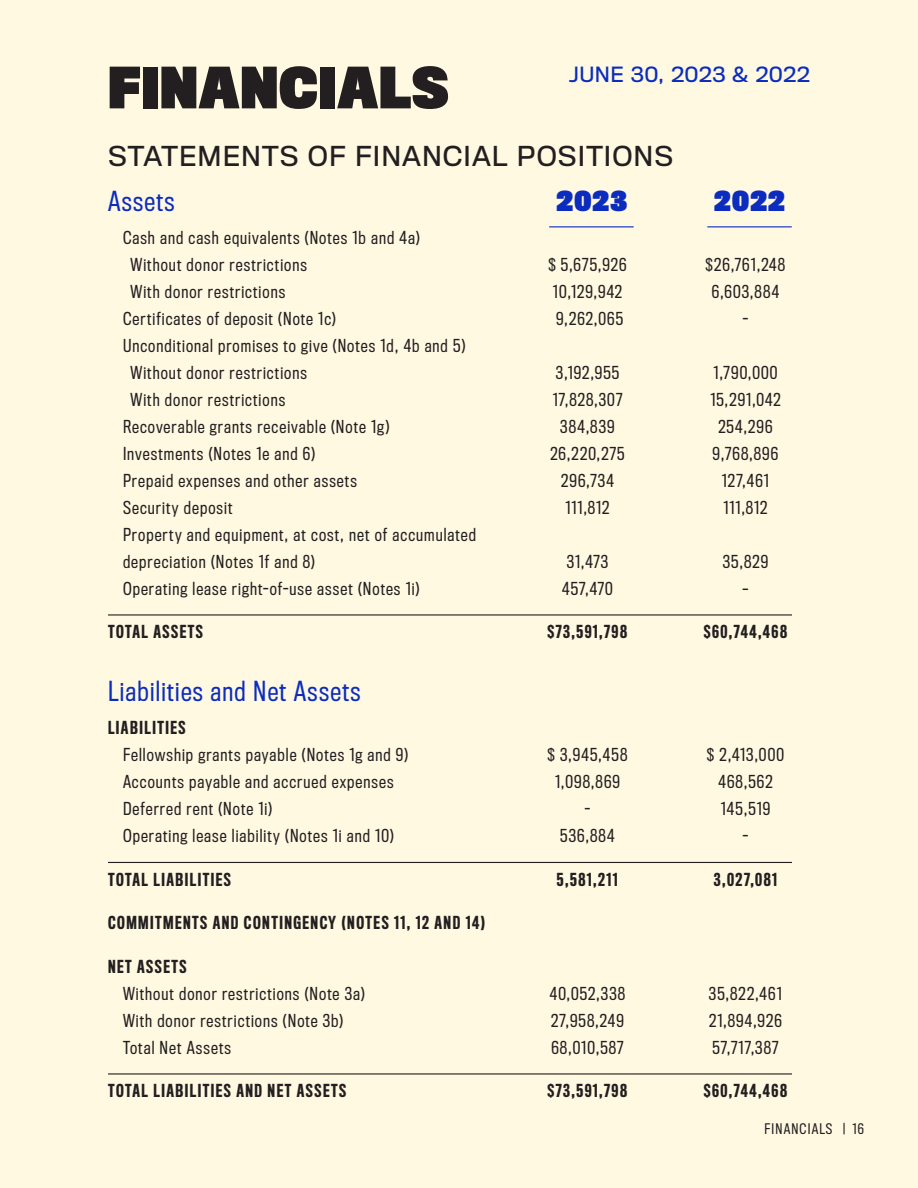
<style>
.page{position:relative;width:918px;height:1188px;background:#fff9e2}
.page>*{position:absolute;margin:0;border:0;box-sizing:border-box;transform-origin:0 0}
.t1{font:900 52.5px "Titling Gothic FB Cond";letter-spacing:.02em;color:#231f20}
.t2{font:25.5px "Titling Gothic FB Normal";letter-spacing:.04em;color:#231f20}
.t3{font:25.5px "Titling Gothic FB Cond";letter-spacing:.05em;color:#0b2cbe}
.t4{font:900 25.5px "Titling Gothic FB Cond";letter-spacing:.05em;color:#0b2cbe}
.t5{font:19.5px "Titling Gothic FB Normal";letter-spacing:.04em;color:#0b2cbe}
.t6{font:16.5px/27px "Titling Gothic FB Cond";letter-spacing:.065em;color:#231f20}
.t7{font:500 16.5px "Titling Gothic FB Comp";letter-spacing:.09em;color:#231f20}
.t8{font:13.5px "Titling Gothic FB Cond";letter-spacing:.09em;color:#231f20}
</style>
<div class="page">
<svg style="left:843px;top:1123px;width:2px;height:11px"></svg>
<hr style="left:108px;top:614px;width:684px;height:2px;background:#231f20">
<hr style="left:108px;top:862px;width:684px;height:1px;background:#231f20">
<hr style="left:108px;top:1073px;width:684px;height:2px;background:#231f20">
<hr style="left:708px;top:226px;width:83px;height:1px;background:#0b2cbe">
<hr style="left:550px;top:226px;width:83px;height:1px;background:#0b2cbe">
<h1 class="t1" style="left:108px;top:58px;width:342px">FINANCIALS</h1>
<h2 class="t2" style="left:108px;top:141px;width:567px">STATEMENTS OF FINANCIAL POSITIONS</h2>
<h2 class="t3" style="left:108px;top:186px;width:68px">Assets</h2>
<h2 class="t4" style="left:557px;top:186px;width:72px">2023</h2>
<h2 class="t4" style="left:714px;top:186px;width:72px">2022</h2>
<p class="t6" style="left:130px;top:224px;width:291px;text-indent:-8px">Cash and cash equivalents (Notes 1b and 4a)<br>Without donor restrictions</p>
<p class="t5" style="left:569px;top:63px;width:242px">JUNE 30, 2023 &amp; 2022</p>
<p class="t6" style="left:548px;top:251px;width:80px">$ 5,675,926</p>
<p class="t6" style="left:706px;top:251px;width:81px">$26,761,248</p>
<p class="t6" style="left:130px;top:278px;width:156px">With donor restrictions</p>
<p class="t6" style="left:553px;top:278px;width:71px">10,129,942</p>
<p class="t6" style="left:712px;top:278px;width:69px">6,603,884</p>
<p class="t6" style="left:123px;top:305px;width:214px">Certificates of deposit (Note 1c)</p>
<p class="t6" style="left:556px;top:305px;width:68px">9,262,065</p>
<p class="t6" style="left:743px;top:305px;width:7px">-</p>
<p class="t6" style="left:130px;top:332px;width:336px;text-indent:-8px">Unconditional promises to give (Notes 1d, 4b and 5)<br>Without donor restrictions</p>
<p class="t6" style="left:556px;top:359px;width:65px">3,192,955</p>
<p class="t6" style="left:713px;top:359px;width:66px">1,790,000</p>
<p class="t6" style="left:130px;top:386px;width:156px">With donor restrictions</p>
<p class="t6" style="left:553px;top:386px;width:71px">17,828,307</p>
<p class="t6" style="left:710px;top:386px;width:72px">15,291,042</p>
<p class="t6" style="left:123px;top:413px;width:268px">Recoverable grants receivable (Note 1g)</p>
<p class="t6" style="left:560px;top:413px;width:56px">384,839</p>
<p class="t6" style="left:718px;top:413px;width:56px">254,296</p>
<p class="t6" style="left:123px;top:440px;width:194px">Investments (Notes 1e and 6)</p>
<p class="t6" style="left:550px;top:440px;width:76px">26,220,275</p>
<p class="t6" style="left:713px;top:440px;width:67px">9,768,896</p>
<p class="t6" style="left:123px;top:467px;width:236px">Prepaid expenses and other assets</p>
<p class="t6" style="left:561px;top:467px;width:54px">296,734</p>
<p class="t6" style="left:722px;top:467px;width:49px">127,461</p>
<p class="t6" style="left:123px;top:494px;width:111px">Security deposit</p>
<p class="t6" style="left:565px;top:494px;width:46px">111,812</p>
<p class="t6" style="left:723px;top:494px;width:46px">111,812</p>
<p class="t6" style="left:123px;top:521px;width:355px">Property and equipment, at cost, net of accumulated depreciation (Notes 1f and 8)</p>
<p class="t6" style="left:567px;top:548px;width:43px">31,473</p>
<p class="t6" style="left:723px;top:548px;width:47px">35,829</p>
<p class="t6" style="left:123px;top:575px;width:298px">Operating lease right-of-use asset (Notes 1i)</p>
<p class="t6" style="left:562px;top:575px;width:52px">457,470</p>
<p class="t6" style="left:742px;top:575px;width:7px">–</p>
<p class="t7" style="left:108px;top:622px;width:96px">TOTAL ASSETS</p>
<p class="t7" style="left:547px;top:622px;width:81px">$73,591,798</p>
<p class="t7" style="left:704px;top:622px;width:85px">$60,744,468</p>
<h2 class="t3" style="left:108px;top:677px;width:254px">Liabilities and Net Assets</h2>
<p class="t7" style="left:108px;top:718px;width:79px">LIABILITIES</p>
<p class="t6" style="left:123px;top:742px;width:287px">Fellowship grants payable (Notes 1g and 9)</p>
<p class="t6" style="left:548px;top:742px;width:81px">$ 3,945,458</p>
<p class="t6" style="left:707px;top:742px;width:79px">$ 2,413,000</p>
<p class="t6" style="left:123px;top:769px;width:272px">Accounts payable and accrued expenses</p>
<p class="t6" style="left:555px;top:769px;width:66px">1,098,869</p>
<p class="t6" style="left:718px;top:769px;width:56px">468,562</p>
<p class="t6" style="left:123px;top:796px;width:151px">Deferred rent (Note 1i)</p>
<p class="t6" style="left:585px;top:796px;width:7px">-</p>
<p class="t6" style="left:721px;top:796px;width:51px">145,519</p>
<p class="t6" style="left:123px;top:823px;width:272px">Operating lease liability (Notes 1i and 10)</p>
<p class="t6" style="left:560px;top:823px;width:56px">536,884</p>
<p class="t6" style="left:743px;top:823px;width:7px">-</p>
<p class="t7" style="left:108px;top:870px;width:124px">TOTAL LIABILITIES</p>
<p class="t7" style="left:557px;top:870px;width:62px">5,581,211</p>
<p class="t7" style="left:714px;top:870px;width:65px">3,027,081</p>
<p class="t7" style="left:108px;top:913px;width:378px">COMMITMENTS AND CONTINGENCY (NOTES 11, 12 AND 14)</p>
<p class="t7" style="left:108px;top:957px;width:80px">NET ASSETS</p>
<p class="t6" style="left:123px;top:980px;width:243px">Without donor restrictions (Note 3a)</p>
<p class="t6" style="left:550px;top:980px;width:77px">40,052,338</p>
<p class="t6" style="left:709px;top:980px;width:75px">35,822,461</p>
<p class="t6" style="left:123px;top:1007px;width:222px">With donor restrictions (Note 3b)</p>
<p class="t6" style="left:551px;top:1007px;width:74px">27,958,249</p>
<p class="t6" style="left:709px;top:1007px;width:74px">21,894,926</p>
<p class="t6" style="left:123px;top:1034px;width:110px">Total Net Assets</p>
<p class="t6" style="left:551px;top:1034px;width:74px">68,010,587</p>
<p class="t6" style="left:712px;top:1034px;width:68px">57,717,387</p>
<p class="t7" style="left:108px;top:1081px;width:240px">TOTAL LIABILITIES AND NET ASSETS</p>
<p class="t7" style="left:547px;top:1081px;width:81px">$73,591,798</p>
<p class="t7" style="left:704px;top:1081px;width:85px">$60,744,468</p>
<p class="t8" style="left:764px;top:1121px;width:70px">FINANCIALS</p>
<p class="t8" style="left:852px;top:1121px;width:13px">16</p>
</div>
